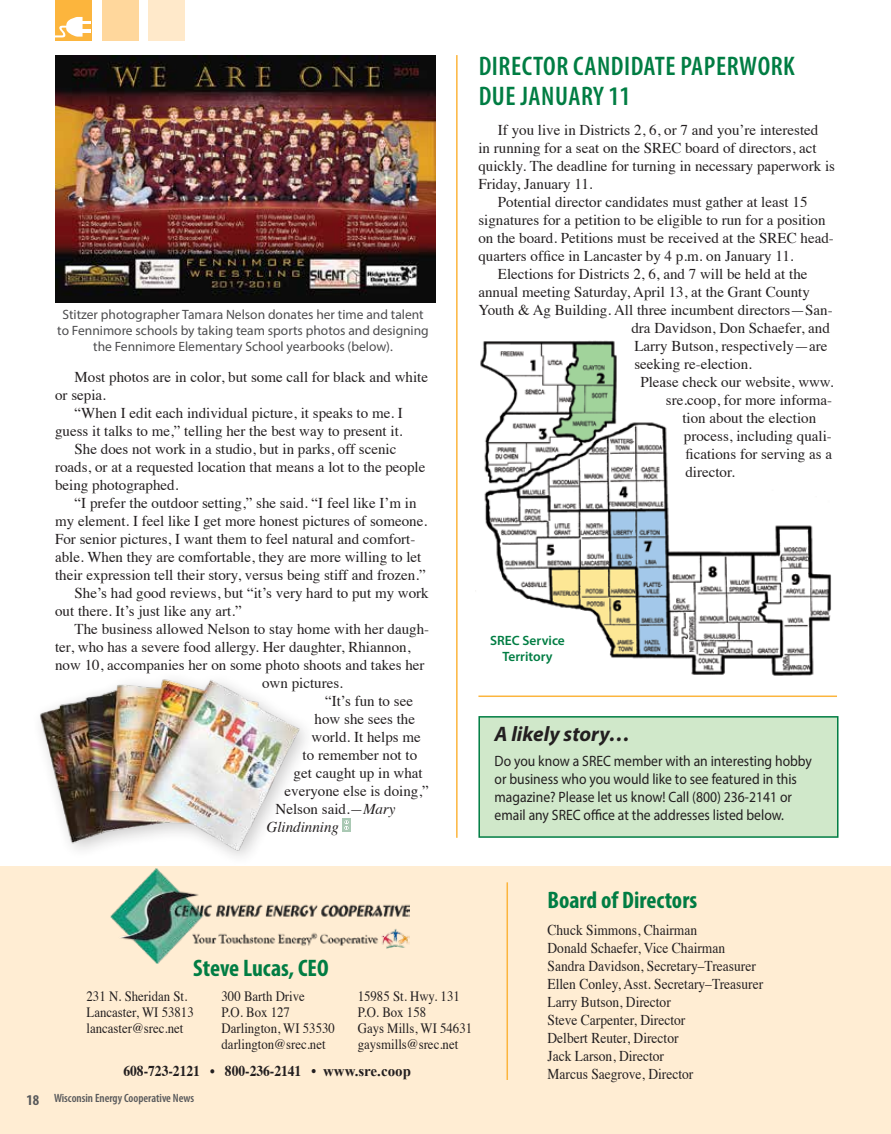
<style>
.page{position:relative;width:891px;height:1134px;background:#fff}
.page>*{position:absolute;margin:0;border:0;box-sizing:border-box;transform-origin:0 0}
.t1{font:600 condensed 27px/30px "Myriad Pro";letter-spacing:.02em;color:#007d43}
.t2{font:700 condensed 24px "Myriad Pro";color:#007d43}
.t3{font:italic 700 21px "Myriad Pro";color:#231f20}
.t4{font:15px "Times";color:#231f20}
.t5{font:15px/18px "Times";color:#231f20;scale:.9 1}
.t6{font:15px/18px "Myriad Pro";color:#231f20;scale:.91 1}
.t7{font:700 15px "Times";color:#231f20;scale:.9 1}
.t8{font:700 15px "Times New Roman";color:#231f20}
.t9{font:italic 15px "Times";color:#231f20}
.t10{font:14.25px/15.8px "Times";color:#231f20;scale:.9 1}
.t11{font:13.5px/16.2px "Myriad Pro";color:#4d4d4f;text-align:center}
.t12{font:600 13.5px/16.2px "Myriad Pro";color:#007d43;text-align:center}
.t13{font:600 condensed 12px "Myriad Pro";color:#58595b}
.s1{font-style:italic}
.s2{font-family:"Times";font-weight:400}
.s3{font-weight:700;font-size:15px}
</style>
<div class="page">
<img style="left:475px;top:340px;width:357px;height:336px">
<div style="left:478px;top:716px;width:361px;height:122px;background:#d0e8ca;border:2px solid #007d43"></div>
<div style="left:0;top:866px;width:891px;height:268px;background:#ffedd3"></div>
<div style="left:56px;top:0;width:36px;height:40px;background:#fcb53d"></div>
<div style="left:102px;top:0;width:37px;height:40px;background:#ffd79c"></div>
<div style="left:148px;top:0;width:37px;height:40px;background:#ffe9ca"></div>
<svg style="left:55px;top:17px;width:35px;height:21px"></svg>
<hr style="left:507px;top:882px;width:1px;height:198px;background:#fcb53d">
<img style="left:110px;top:869px;width:299px;height:95px">
<img style="left:56px;top:55px;width:379px;height:247px">
<div style="left:31px;top:670px;width:286px;height:198px;background:#fff"></div>
<img style="left:40px;top:679px;width:263px;height:175px">
<hr style="left:456px;top:55px;width:2px;height:783px;background:#fcb53d">
<div style="left:342px;top:818px;width:9px;height:14px;background:#aac9b4"></div>
<svg style="left:344px;top:820px;width:5px;height:10px"></svg>
<hr style="left:478px;top:696px;width:359px;height:1px;background:#fcb53d">
<p class="t11" style="left:57px;top:306px;width:373px">Stitzer photographer Tamara Nelson donates her time and talent to Fennimore schools by taking team sports photos and designing the Fennimore Elementary School yearbooks (below).</p>
<p class="t4" style="left:75px;top:363px;width:355px">Most photos are in color, but some call for black and white</p>
<p class="t4" style="left:55px;top:381px;width:52px">or sepia.</p>
<p class="t4" style="left:75px;top:399px;width:330px">“When I edit each individual picture, it speaks to me. I</p>
<p class="t4" style="left:55px;top:417px;width:349px">guess it talks to me,” telling her the best way to present it.</p>
<p class="t4" style="left:75px;top:435px;width:323px">She does not work in a studio, but in parks, off scenic</p>
<p class="t4" style="left:55px;top:453px;width:372px">roads, or at a requested location that means a lot to the people</p>
<p class="t4" style="left:55px;top:471px;width:125px">being photographed.</p>
<p class="t4" style="left:75px;top:489px;width:344px">“I prefer the outdoor setting,” she said. “I feel like I’m in</p>
<p class="t4" style="left:55px;top:507px;width:374px">my element. I feel like I get more honest pictures of someone.</p>
<p class="t4" style="left:55px;top:525px;width:362px">For senior pictures, I want them to feel natural and comfort-</p>
<p class="t4" style="left:55px;top:543px;width:368px">able. When they are comfortable, they are more willing to let</p>
<p class="t4" style="left:55px;top:561px;width:372px">their expression tell their story, versus being stiff and frozen.”</p>
<p class="t4" style="left:75px;top:579px;width:356px">She’s had good reviews, but “it’s very hard to put my work</p>
<p class="t4" style="left:55px;top:597px;width:188px">out there. It’s just like any art.”</p>
<p class="t4" style="left:75px;top:615px;width:356px">The business allowed Nelson to stay home with her daugh-</p>
<p class="t4" style="left:55px;top:633px;width:357px">ter, who has a severe food allergy. Her daughter, Rhiannon,</p>
<p class="t4" style="left:55px;top:651px;width:371px">now 10, accompanies her on some photo shoots and takes her</p>
<p class="t4" style="left:262px;top:669px;width:82px">own pictures.</p>
<p class="t4" style="left:325px;top:687px;width:89px">“It’s fun to see</p>
<p class="t4" style="left:315px;top:705px;width:102px">how she sees the</p>
<p class="t4" style="left:312px;top:723px;width:111px">world. It helps me</p>
<p class="t4" style="left:303px;top:741px;width:116px">to remember not to</p>
<p class="t4" style="left:294px;top:759px;width:131px">get caught up in what</p>
<p class="t4" style="left:285px;top:777px;width:146px">everyone else is doing,”</p>
<p class="t4" style="left:276px;top:795px;width:121px">Nelson said.<span class="s1">—Mary</span></p>
<p class="t9" style="left:267px;top:814px;width:74px">Glindinning</p>
<h1 class="t1" style="left:479px;top:51px;width:318px">DIRECTOR CANDIDATE PAPERWORK<br>DUE JANUARY 11</h1>
<p class="t4" style="left:498px;top:116px;width:322px">If you live in Districts 2, 6, or 7 and you’re interested</p>
<p class="t4" style="left:478px;top:134px;width:340px">in running for a seat on the SREC board of directors, act</p>
<p class="t4" style="left:478px;top:152px;width:358px">quickly. The deadline for turning in necessary paperwork is</p>
<p class="t4" style="left:478px;top:170px;width:116px">Friday, January 11.</p>
<p class="t4" style="left:498px;top:188px;width:311px">Potential director candidates must gather at least 15</p>
<p class="t4" style="left:478px;top:206px;width:349px">signatures for a petition to be eligible to run for a position</p>
<p class="t4" style="left:478px;top:224px;width:357px">on the board. Petitions must be received at the SREC head-</p>
<p class="t4" style="left:478px;top:242px;width:317px">quarters office in Lancaster by 4 p.m. on January 11.</p>
<p class="t4" style="left:498px;top:260px;width:311px">Elections for Districts 2, 6, and 7 will be held at the</p>
<p class="t4" style="left:478px;top:278px;width:333px">annual meeting Saturday, April 13, at the Grant County</p>
<p class="t4" style="left:478px;top:296px;width:356px">Youth &amp; Ag Building. All three incumbent directors—San-</p>
<p class="t4" style="left:631px;top:314px;width:200px">dra Davidson, Don Schaefer, and</p>
<p class="t4" style="left:634px;top:332px;width:194px">Larry Butson, respectively—are</p>
<p class="t4" style="left:634px;top:350px;width:119px">seeking re-election.</p>
<p class="t4" style="left:640px;top:368px;width:195px">Please check our website, www.</p>
<p class="t4" style="left:666px;top:386px;width:168px">sre.coop, for more informa-</p>
<p class="t4" style="left:682px;top:404px;width:135px">tion about the election</p>
<p class="t4" style="left:684px;top:422px;width:149px">process, including quali-</p>
<p class="t4" style="left:685px;top:440px;width:148px">fications for serving as a</p>
<p class="t4" style="left:685px;top:458px;width:51px">director.</p>
<p class="t12" style="left:490px;top:632px;width:76px">SREC Service<br>Territory</p>
<h3 class="t3" style="left:495px;top:721px;width:137px">A likely story…</h3>
<p class="t6" style="left:495px;top:752px;width:350px">Do you know a SREC member with an interesting hobby or business who you would like to see featured in this magazine? Please let us know! Call (800) 236-2141 or email any SREC office at the addresses listed below.</p>
<h2 class="t2" style="left:548px;top:885px;width:151px">Board of Directors</h2>
<h2 class="t2" style="left:193px;top:953px;width:137px">Steve Lucas, CEO</h2>
<p class="t10" style="left:87px;top:987px;width:121px">231 N. Sheridan St.<br>Lancaster, WI 53813 lancaster@srec.net</p>
<p class="t10" style="left:222px;top:987px;width:127px">300 Barth Drive<br>P.O. Box 127<br>Darlington, WI 53530 darlington@srec.net</p>
<p class="t10" style="left:358px;top:988px;width:129px">15985 St. Hwy. 131<br>P.O. Box 158<br>Gays Mills, WI 54631 gaysmills@srec.net</p>
<p class="t5" style="left:548px;top:919px;width:241px">Chuck Simmons, Chairman<br>Donald Schaefer, Vice Chairman<br>Sandra Davidson, Secretary–Treasurer<br>Ellen Conley, Asst. Secretary–Treasurer<br>Larry Butson, Director<br>Steve Carpenter, Director<br>Delbert Reuter, Director<br>Jack Larson, Director</p>
<p class="t7" style="left:123px;top:1056px;width:199px">608-723-2121 • 800-236-2141</p>
<p class="t5" style="left:548px;top:1063px;width:164px">Marcus Saegrove, Director</p>
<p class="t8" style="left:312px;top:1060px;width:101px"><span class="s2">•</span> www.sre.coop</p>
<p class="t13" style="left:27px;top:1091px;width:169px"><span class="s3">18</span> Wisconsin Energy Cooperative News</p>
</div>
